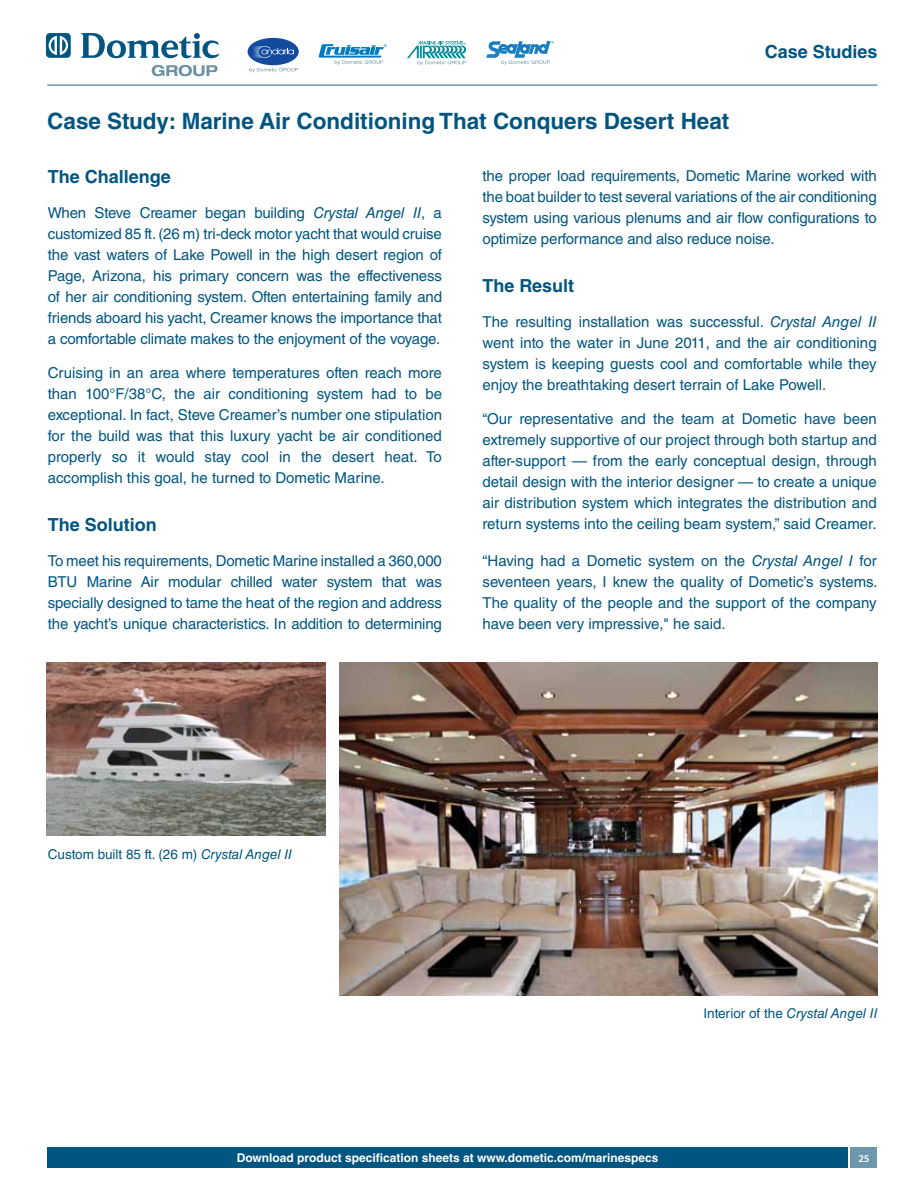
<style>
.page{position:relative;width:918px;height:1188px;background:#fff}
.page>*{position:absolute;margin:0;border:0;box-sizing:border-box;transform-origin:0 0}
.t1{font:700 22.5px "Helvetica LT Std";color:#005581}
.t2{font:700 18px "Helvetica LT Std";color:#005581}
.t3{font:15px/21px "Helvetica LT Std";letter-spacing:-.01em;color:#005581;text-align:justify}
.t4{font:13.5px "Helvetica LT Std";color:#005581}
.t5{font:italic 13.5px "Helvetica LT Std";color:#005581}
.t6{font:700 12px "Helvetica LT Std";color:#fff}
.t7{font:600 10.5px "Myriad Pro";color:#fff}
.s1{font-style:italic}
.s2{font-style:normal}
</style>
<div class="page">
<img style="left:47px;top:663px;width:279px;height:172px">
<img style="left:339px;top:662px;width:539px;height:333px">
<hr style="left:47px;top:84px;width:831px;height:2px;background:#6d98ac">
<svg style="left:249px;top:68px;width:49px;height:4px"></svg>
<div style="left:248px;top:38px;width:51px;height:27px;background:#114a9f;border-radius:50%"></div>
<svg style="left:253px;top:46px;width:41px;height:12px"></svg>
<svg style="left:319px;top:44px;width:68px;height:21px"></svg>
<svg style="left:407px;top:41px;width:59px;height:24px"></svg>
<svg style="left:486px;top:41px;width:68px;height:24px"></svg>
<svg style="left:81px;top:33px;width:138px;height:25px"></svg>
<svg style="left:46px;top:33px;width:25px;height:25px"></svg>
<svg style="left:152px;top:65px;width:66px;height:11px"></svg>
<div style="left:47px;top:1148px;width:801px;height:20px;background:#005581"></div>
<div style="left:850px;top:1148px;width:28px;height:20px;background:#6d98ac"></div>
<h1 class="t1" style="left:47px;top:108px;width:684px">Case Study: Marine Air Conditioning That Conquers Desert Heat</h1>
<p class="t2" style="left:765px;top:41px;width:114px">Case Studies</p>
<p class="t2" style="left:48px;top:166px;width:125px">The Challenge</p>
<p class="t3" style="left:48px;top:202px;width:396px">When Steve Creamer began building <span class="s1">Crystal Angel II</span>, a customized 85 ft. (26 m) tri-deck motor yacht that would cruise the vast waters of Lake Powell in the high desert region of Page, Arizona, his primary concern was the effectiveness of her air conditioning system. Often entertaining family and friends aboard his yacht, Creamer knows the importance that a comfortable climate makes to the enjoyment of the voyage.</p>
<p class="t3" style="left:48px;top:363px;width:396px">Cruising in an area where temperatures often reach more than 100°F/38°C, the air conditioning system had to be exceptional. In fact, Steve Creamer’s number one stipulation for the build was that this luxury yacht be air conditioned properly so it would stay cool in the desert heat. To accomplish this goal, he turned to Dometic Marine.</p>
<p class="t2" style="left:48px;top:514px;width:111px">The Solution</p>
<p class="t3" style="left:48px;top:550px;width:396px">To meet his requirements, Dometic Marine installed a 360,000<br>BTU Marine Air modular chilled water system that was specially designed to tame the heat of the region and address the yacht’s unique characteristics. In addition to determining</p>
<p class="t3" style="left:483px;top:165px;width:396px">the proper load requirements, Dometic Marine worked with the boat builder to test several variations of the air conditioning system using various plenums and air flow configurations to optimize performance and also reduce noise.</p>
<p class="t2" style="left:483px;top:275px;width:93px">The Result</p>
<p class="t3" style="left:483px;top:311px;width:396px">The resulting installation was successful. <span class="s1">Crystal Angel II </span>went into the water in June 2011, and the air conditioning system is keeping guests cool and comfortable while they enjoy the breathtaking desert terrain of Lake Powell.</p>
<p class="t3" style="left:483px;top:408px;width:396px">“Our representative and the team at Dometic have been extremely supportive of our project through both startup and after-support — from the early conceptual design, through detail design with the interior designer — to create a unique air distribution system which integrates the distribution and return systems into the ceiling beam system,” said Creamer.</p>
<p class="t3" style="left:483px;top:551px;width:397px">“Having had a Dometic system on the <span class="s1">Crystal Angel I</span> for seventeen years, I knew the quality of Dometic’s systems.<br>The quality of the people and the support of the company have been very impressive," he said.</p>
<p class="t4" style="left:48px;top:846px;width:246px">Custom built 85 ft. (26 m) <span class="s1">Crystal Angel II</span></p>
<p class="t5" style="left:703px;top:1006px;width:176px"><span class="s2">Interior of the</span> Crystal Angel II</p>
<p class="t6" style="left:237px;top:1150px;width:423px">Download product specification sheets at www.dometic.com/marinespecs</p>
<p class="t7" style="left:858px;top:1151px;width:13px">25</p>
</div>
